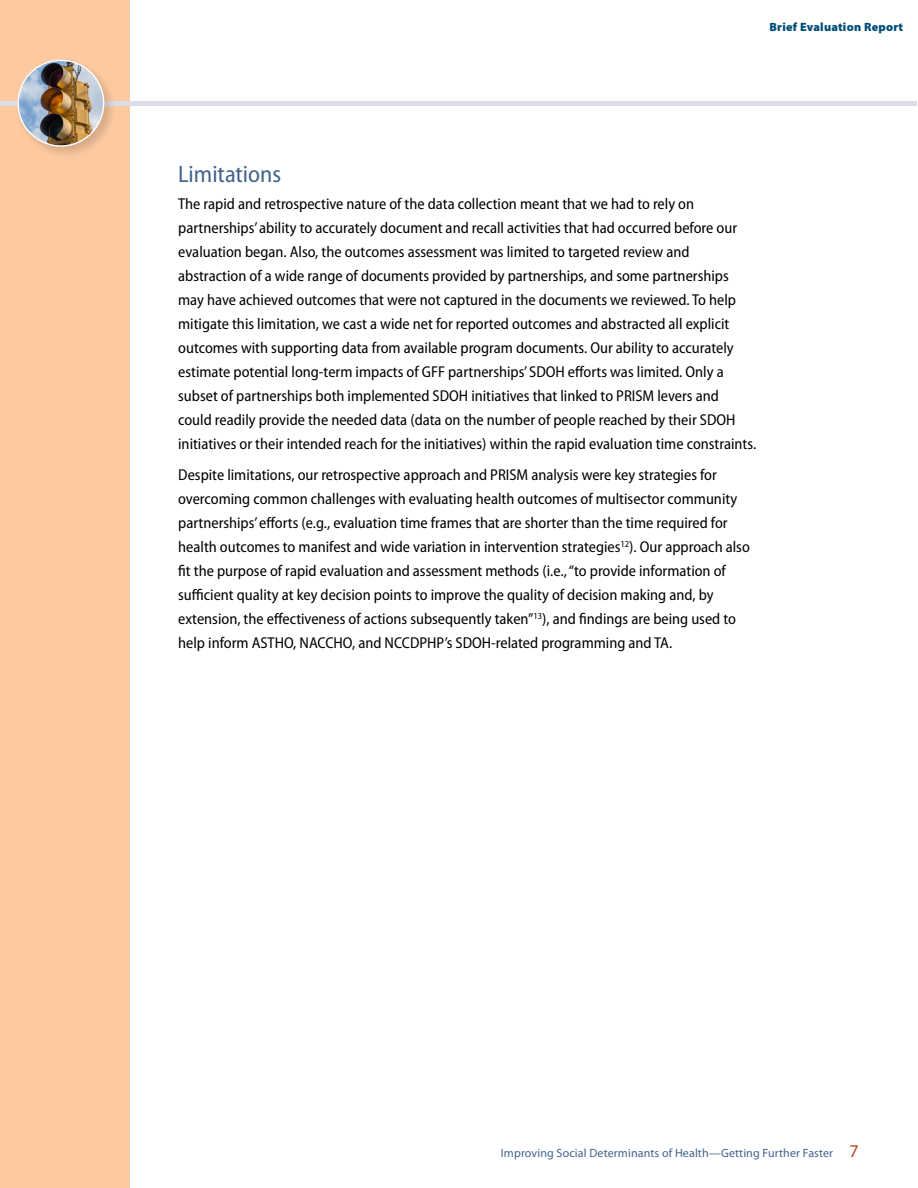
<style>
.page{position:relative;width:918px;height:1188px;background:#fff}
.page>*{position:absolute;margin:0;border:0;box-sizing:border-box;transform-origin:0 0}
.t1{font:semi-condensed 24px "Myriad Pro";color:#42628a}
.t2{font:semi-condensed 15.75px/24px "Myriad Pro";color:#000}
.t3{font:12px "Myriad Pro";letter-spacing:.01em;color:#42628a}
.t4{font:900 12px "Myriad Pro";letter-spacing:.02em;color:#004d78}
.s1{font-size:18px;color:#bc4323}
</style>
<div class="page">
<div style="left:0;top:0;width:130px;height:1188px;background:#fcc9a0"></div>
<hr style="left:0;top:101px;width:916px;height:4px;background:#dbdce5">
<div style="left:15px;top:57px;width:102px;height:102px;background:#000;opacity:.15"></div>
<img style="left:18px;top:60px;width:86px;height:86px;border-radius:43px">
<p class="t4" style="left:770px;top:20px;width:135px">Brief Evaluation Report</p>
<h2 class="t1" style="left:178px;top:161px;width:104px">Limitations</h2>
<p class="t2" style="left:178px;top:192px;width:580px">The rapid and retrospective nature of the data collection meant that we had to rely on partnerships’ ability to accurately document and recall activities that had occurred before our evaluation began. Also, the outcomes assessment was limited to targeted review and abstraction of a wide range of documents provided by partnerships, and some partnerships may have achieved outcomes that were not captured in the documents we reviewed. To help mitigate this limitation, we cast a wide net for reported outcomes and abstracted all explicit outcomes with supporting data from available program documents. Our ability to accurately estimate potential long-term impacts of GFF partnerships’ SDOH eforts was limited. Only a subset of partnerships both implemented SDOH initiatives that linked to PRISM levers and could readily provide the needed data (data on the number of people reached by their SDOH initiatives or their intended reach for the initiatives) within the rapid evaluation time constraints.</p>
<p class="t2" style="left:178px;top:463px;width:573px">Despite limitations, our retrospective approach and PRISM analysis were key strategies for overcoming common challenges with evaluating health outcomes of multisector community partnerships’ eforts (e.g., evaluation time frames that are shorter than the time required for health outcomes to manifest and wide variation in intervention strategies<sup>12</sup>). Our approach also ft the purpose of rapid evaluation and assessment methods (i.e., “to provide information of sufcient quality at key decision points to improve the quality of decision making and, by extension, the efectiveness of actions subsequently taken”<sup>13</sup>), and fndings are being used to help inform ASTHO, NACCHO, and NCCDPHP’s SDOH-related programming and TA.</p>
<p class="t3" style="left:501px;top:1146px;width:359px">Improving Social Determinants of Health—Getting Further Faster <span class="s1">7</span></p>
</div>
